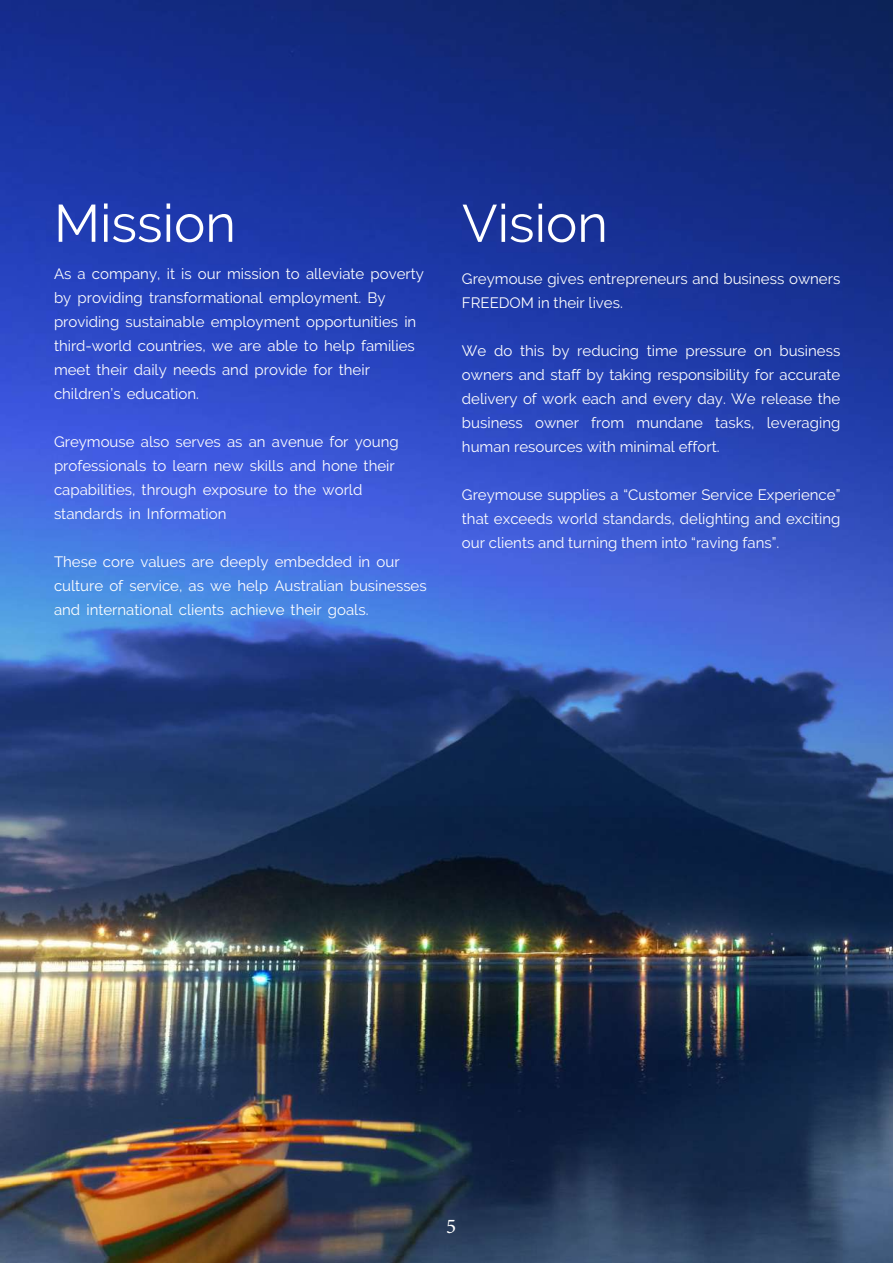
<style>
.page{position:relative;width:893px;height:1263px;background:#fff}
.page>*{position:absolute;margin:0;border:0;box-sizing:border-box;transform-origin:0 0}
.t1{font:52.5px "Raleway";color:#fff}
.t2{font:21px "Minion Pro";color:#fff}
.t3{font:15px/24px "Raleway";color:#fff}
</style>
<div class="page">
<img style="left:0;top:0;width:893px;height:1263px">
<h1 class="t1" style="left:54px;top:193px;width:183px">Mission</h1>
<p class="t3" style="left:54px;top:262px;width:371px">As a company, it is our mission to alleviate poverty by providing transformational employment. By providing sustainable employment opportunities in third-world countries, we are able to help families meet their daily needs and provide for their children’s education.</p>
<p class="t3" style="left:54px;top:430px;width:346px">Greymouse also serves as an avenue for young professionals to learn new skills and hone their capabilities, through exposure to the world standards in Information</p>
<p class="t3" style="left:54px;top:550px;width:374px">These core values are deeply embedded in our culture of service, as we help Australian businesses and international clients achieve their goals.</p>
<h1 class="t1" style="left:462px;top:193px;width:147px">Vision</h1>
<p class="t3" style="left:462px;top:267px;width:380px">Greymouse gives entrepreneurs and business owners<br>FREEDOM in their lives.</p>
<p class="t3" style="left:462px;top:339px;width:380px;text-align:justify">We do this by reducing time pressure on business owners and staff by taking responsibility for accurate delivery of work each and every day. We release the business owner from mundane tasks, leveraging human resources with minimal effort.</p>
<p class="t3" style="left:462px;top:483px;width:380px;text-align:justify">Greymouse supplies a “Customer Service Experience” that exceeds world standards, delighting and exciting our clients and turning them into “raving fans”.</p>
<h2 class="t2" style="left:446px;top:1212px;width:11px">5</h2>
</div>
